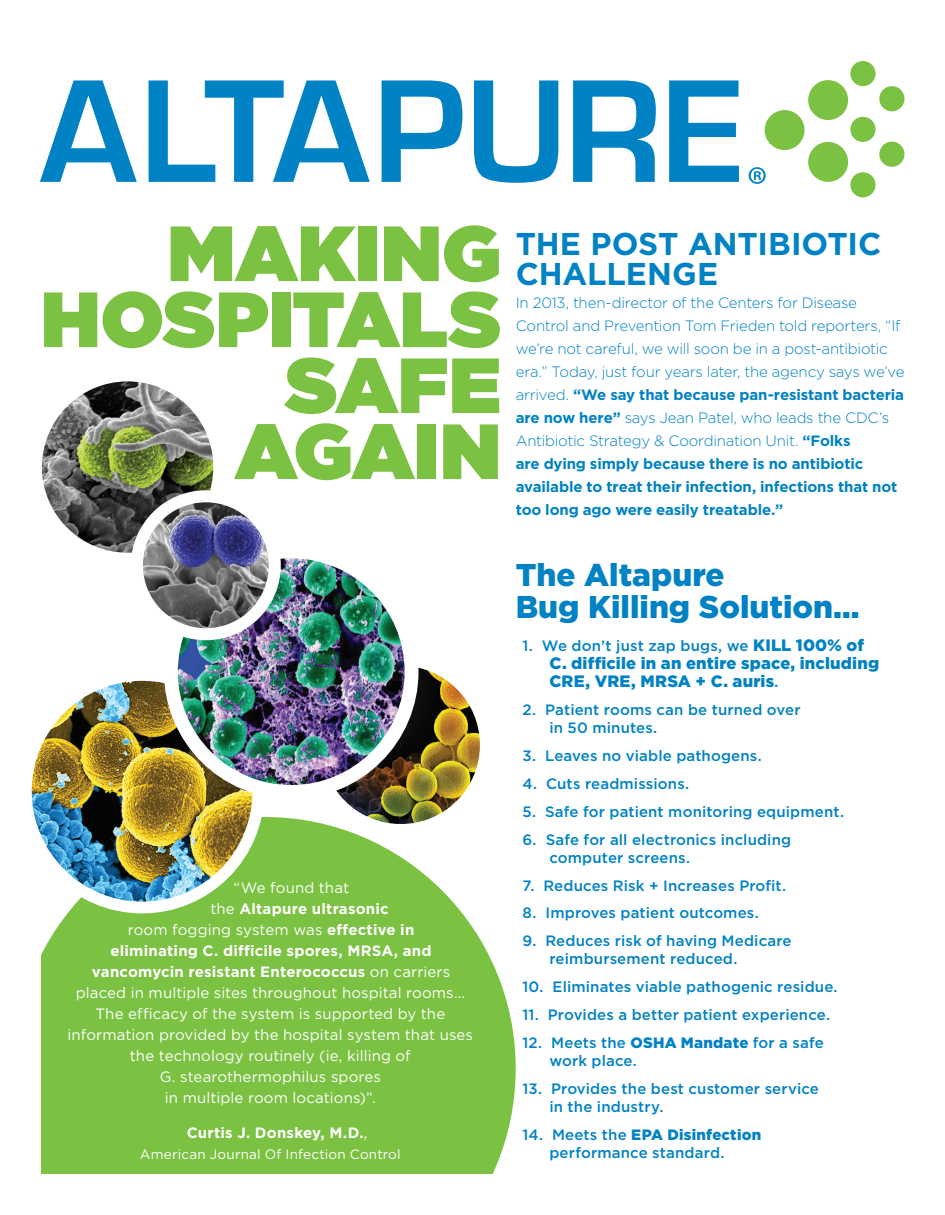
<style>
.page{position:relative;width:945px;height:1215px;background:#fff}
.page>*{position:absolute;margin:0;border:0;box-sizing:border-box;transform-origin:0 0}
.t1{font:900 78px/66px "Gotham";color:#7bc142;text-align:right}
.t2{font:900 31.5px/31.5px "Gotham";color:#0082c5}
.t3{font:700 31.5px/30px "Gotham";letter-spacing:-.005em;color:#0082c5}
.t4{font:900 16.5px/18px "Gotham";letter-spacing:.01em;color:#0082c5}
.t5{font:500 15px/18px "Gotham";letter-spacing:.01em;color:#0082c5}
.t6{font:300 15px/23px "Gotham";letter-spacing:-.015em;color:#0082c5}
.t7{font:15px "Gotham";letter-spacing:.005em;color:#fff}
.t8{font:700 15px "Gotham";letter-spacing:.015em;color:#fff}
.t9{font:13.5px "Gotham";letter-spacing:.015em;color:#fff}
.s1{font-weight:700}
.s2{font-weight:400}
.s3{font-weight:900;font-size:16.5px}
.s4{font-weight:500}
.s5{font-weight:900}
</style>
<div class="page">
<img style="left:35px;top:375px;width:185px;height:184px;border-radius:92px">
<div style="left:29px;top:368px;width:197px;height:198px;border:13px solid #fff;border-radius:50%"></div>
<div style="left:765px;top:110px;width:40px;height:40px;background:#7bc142;border-radius:50%"></div>
<div style="left:808px;top:80px;width:40px;height:40px;background:#7bc142;border-radius:50%"></div>
<div style="left:808px;top:142px;width:40px;height:40px;background:#7bc142;border-radius:50%"></div>
<div style="left:850px;top:61px;width:26px;height:25px;background:#7bc142;border-radius:50%"></div>
<div style="left:850px;top:117px;width:26px;height:25px;background:#7bc142;border-radius:50%"></div>
<div style="left:850px;top:172px;width:26px;height:25px;background:#7bc142;border-radius:50%"></div>
<div style="left:879px;top:86px;width:25px;height:25px;background:#7bc142;border-radius:50%"></div>
<div style="left:879px;top:142px;width:25px;height:25px;background:#7bc142;border-radius:50%"></div>
<svg style="left:40px;top:80px;width:97px;height:102px"></svg>
<svg style="left:149px;top:80px;width:221px;height:102px"></svg>
<svg style="left:382px;top:80px;width:80px;height:102px"></svg>
<svg style="left:474px;top:80px;width:84px;height:103px"></svg>
<svg style="left:573px;top:80px;width:83px;height:102px"></svg>
<svg style="left:669px;top:80px;width:70px;height:102px"></svg>
<svg style="left:749px;top:167px;width:17px;height:17px"></svg>
<svg style="left:41px;top:817px;width:475px;height:357px;background:#88c755"></svg>
<img style="left:316px;top:660px;width:170px;height:170px;border-radius:85px">
<div style="left:310px;top:654px;width:182px;height:182px;border:12px solid #fff;border-radius:50%"></div>
<img style="left:26px;top:675px;width:232px;height:233px;border-radius:116px">
<div style="left:20px;top:669px;width:244px;height:244px;border:12px solid #fff;border-radius:50%"></div>
<img style="left:171px;top:551px;width:241px;height:241px;border-radius:120px">
<div style="left:164px;top:544px;width:255px;height:255px;border:14px solid #fff;border-radius:50%"></div>
<img style="left:137px;top:496px;width:138px;height:138px;border-radius:69px">
<div style="left:131px;top:490px;width:150px;height:150px;border:12px solid #fff;border-radius:50%"></div>
<div style="left:31px;top:1130px;width:39px;height:44px;background:#7bc142"></div>
<div style="left:0;top:871px;width:40px;height:315px;background:#fff"></div>
<h1 class="t1" style="left:41px;top:219px;width:462px">MAKING<br>HOSPITALS<br>SAFE<br>AGAIN</h1>
<h2 class="t3" style="left:516px;top:228px;width:367px">THE POST ANTIBIOTIC<br>CHALLENGE</h2>
<p class="t6" style="left:516px;top:291px;width:390px">In 2013, then-director of the Centers for Disease Control and Prevention Tom Frieden told reporters, “If we’re not careful, we will soon be in a post-antibiotic era.” Today, just four years later, the agency says we’ve arrived. <span class="s1">“We say that because pan-resistant bacteria are now here”</span> says Jean Patel, who leads the CDC’s Antibiotic Strategy &amp; Coordination Unit. <span class="s1">“Folks<br>are dying simply because there is no antibiotic available to treat their infection, infections that not too long ago were easily treatable.”</span></p>
<p class="t7" style="left:234px;top:879px;width:117px">“We found that</p>
<p class="t8" style="left:211px;top:900px;width:180px"><span class="s2">the</span> Altapure ultrasonic</p>
<p class="t7" style="left:128px;top:921px;width:288px">room fogging system was <span class="s1">effective in</span></p>
<p class="t8" style="left:111px;top:942px;width:323px">eliminating C. difficile spores, MRSA, and</p>
<p class="t8" style="left:92px;top:963px;width:360px">vancomycin resistant Enterococcus <span class="s2">on carriers</span></p>
<p class="t7" style="left:76px;top:984px;width:391px">placed in multiple sites throughout hospital rooms…</p>
<p class="t7" style="left:95px;top:1005px;width:351px">The efficacy of the system is supported by the</p>
<p class="t7" style="left:68px;top:1026px;width:407px">information provided by the hospital system that uses</p>
<p class="t7" style="left:130px;top:1047px;width:282px">the technology routinely (ie, killing of</p>
<p class="t7" style="left:160px;top:1068px;width:223px">G. stearothermophilus spores</p>
<p class="t7" style="left:165px;top:1089px;width:212px">in multiple room locations)”.</p>
<p class="t8" style="left:187px;top:1124px;width:182px">Curtis J. Donskey, M.D.<span class="s2">,</span></p>
<p class="t9" style="left:140px;top:1146px;width:262px">American Journal Of Infection Control</p>
<h2 class="t2" style="left:516px;top:558px;width:346px">The Altapure<br>Bug Killing Solution…</h2>
<p class="t5" style="left:522px;top:636px;width:343px">1. We don’t just zap bugs, we <span class="s3">KILL 100% of</span></p>
<p class="t4" style="left:549px;top:653px;width:331px">C. difficile in an entire space, including<br>CRE, VRE, MRSA + C. auris<span class="s4">.</span></p>
<p class="t5" style="left:549px;top:700px;width:253px;text-indent:-27px">2. Patient rooms can be turned over in 50 minutes.</p>
<p class="t5" style="left:522px;top:746px;width:241px">3. Leaves no viable pathogens.</p>
<p class="t5" style="left:522px;top:774px;width:168px">4. Cuts readmissions.</p>
<p class="t5" style="left:522px;top:802px;width:323px">5. Safe for patient monitoring equipment.</p>
<p class="t5" style="left:549px;top:830px;width:243px;text-indent:-27px">6. Safe for all electronics including computer screens.</p>
<p class="t5" style="left:522px;top:876px;width:265px">7. Reduces Risk + Increases Profit.</p>
<p class="t5" style="left:522px;top:904px;width:238px">8. Improves patient outcomes.</p>
<p class="t5" style="left:549px;top:932px;width:244px;text-indent:-27px">9. Reduces risk of having Medicare reimbursement reduced.</p>
<p class="t5" style="left:522px;top:978px;width:317px">10. Eliminates viable pathogenic residue.</p>
<p class="t5" style="left:522px;top:1006px;width:309px">11. Provides a better patient experience.</p>
<p class="t5" style="left:549px;top:1034px;width:276px;text-indent:-27px">12. Meets the <span class="s5">OSHA Mandate</span> for a safe work place.</p>
<p class="t5" style="left:549px;top:1080px;width:271px;text-indent:-27px">13. Provides the best customer service in the industry.</p>
<p class="t5" style="left:549px;top:1126px;width:213px;text-indent:-27px">14. Meets the <span class="s5">EPA Disinfection </span>performance standard.</p>
</div>
